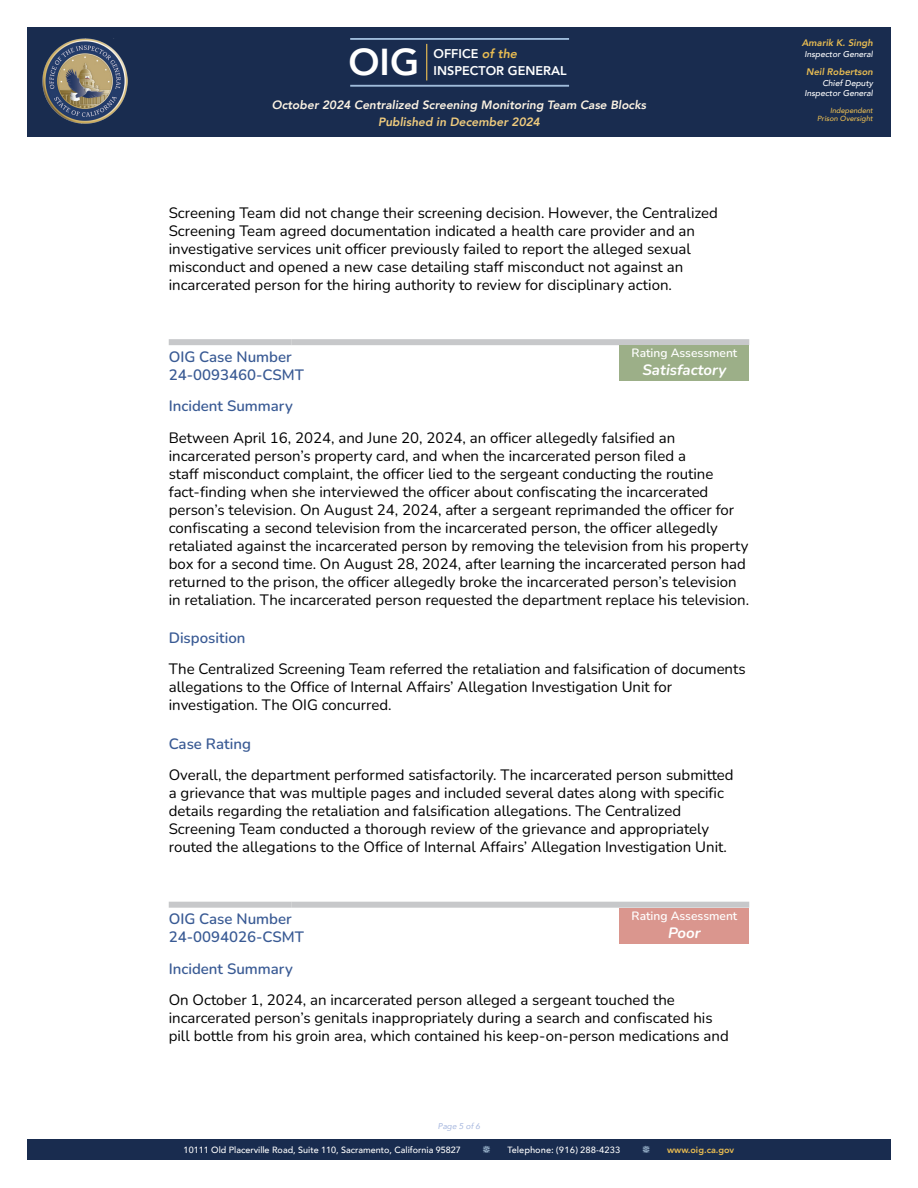
<style>
.page{position:relative;width:918px;height:1188px;background:#fff}
.page>*{position:absolute;margin:0;border:0;box-sizing:border-box;transform-origin:0 0}
.t1{font:800 37.35px "Avenir";color:#fff}
.t2{font:200 15px/18px "Nunito";color:#000}
.t3{font:200 15px/18px "Nunito";color:#395a94}
.t4{font:italic 200 15px "Nunito";color:#fff}
.t5{font:800 12.6px/16.8px "Avenir";color:#fff}
.t6{font:italic 800 12px "Avenir";color:#fdf4e4}
.t7{font:200 12px "Nunito";color:#fff}
.t8{font:italic 800 12px "Avenir";color:#f0cc7e}
.t9{font:italic 800 9.45px "Avenir";color:#e8bc52}
.t10{font:500 9px "Avenir";color:#fff}
.t11{font:500 9px "Avenir Next";color:#fff}
.t12{font:800 9px "Avenir";color:#e9bc51}
.t13{font:italic 500 8.4px/10.2px "Avenir";color:#fff;text-align:right}
.t14{font:italic 8.25px "Avenir";color:#a5b6de}
.t15{font:italic 500 7.35px/8.9px "Avenir";color:#e8bc52;text-align:right}
.s1{font-style:italic;color:#e8bc52}
</style>
<div class="page">
<div style="left:27px;top:1140px;width:864px;height:20px;background:#192c4f"></div>
<div style="left:27px;top:27px;width:864px;height:109px;background:#192c4f"></div>
<hr style="left:426px;top:44px;width:1px;height:36px;background:#e4b952">
<hr style="left:350px;top:85px;width:219px;height:2px;background:#c2e1ff">
<hr style="left:350px;top:38px;width:219px;height:2px;background:#c0e0ff">
<img style="left:42px;top:39px;width:85px;height:85px">
<div style="left:169px;top:339px;width:123px;height:6px;background:#c7c8ca"></div>
<div style="left:292px;top:339px;width:457px;height:6px;background:#c7c8ca"></div>
<div style="left:169px;top:902px;width:123px;height:6px;background:#c7c8ca"></div>
<div style="left:292px;top:902px;width:457px;height:6px;background:#c7c8ca"></div>
<div style="left:620px;top:345px;width:129px;height:36px;background:#9caf88"></div>
<div style="left:620px;top:908px;width:129px;height:35px;background:#da968e"></div>
<h1 class="t1" style="left:348px;top:33px;width:72px">OIG</h1>
<p class="t5" style="left:434px;top:45px;width:135px">OFFICE <span class="s1">of the<br></span>INSPECTOR GENERAL</p>
<p class="t6" style="left:272px;top:97px;width:376px">October 2024 Centralized Screening Monitoring Team Case Blocks</p>
<p class="t8" style="left:378px;top:115px;width:164px">Published in December 2024</p>
<p class="t2" style="left:169px;top:203px;width:551px">Screening Team did not change their screening decision. However, the Centralized Screening Team agreed documentation indicated a health care provider and an investigative services unit officer previously failed to report the alleged sexual misconduct and opened a new case detailing staff misconduct not against an incarcerated person for the hiring authority to review for disciplinary action.</p>
<p class="t7" style="left:632px;top:345px;width:107px">Rating Assessment</p>
<p class="t4" style="left:642px;top:360px;width:86px">Satisfactory</p>
<p class="t3" style="left:169px;top:347px;width:137px">OIG Case Number<br>24-0093460-CSMT</p>
<p class="t3" style="left:169px;top:396px;width:126px">Incident Summary</p>
<p class="t2" style="left:169px;top:428px;width:582px">Between April 16, 2024, and June 20, 2024, an officer allegedly falsified an incarcerated person’s property card, and when the incarcerated person filed a<br>staff misconduct complaint, the officer lied to the sergeant conducting the routine fact-finding when she interviewed the officer about confiscating the incarcerated person’s television. On August 24, 2024, after a sergeant reprimanded the officer for confiscating a second television from the incarcerated person, the officer allegedly retaliated against the incarcerated person by removing the television from his property box for a second time. On August 28, 2024, after learning the incarcerated person had returned to the prison, the officer allegedly broke the incarcerated person’s television in retaliation. The incarcerated person requested the department replace his television.</p>
<p class="t3" style="left:169px;top:628px;width:78px">Disposition</p>
<p class="t2" style="left:169px;top:660px;width:578px">The Centralized Screening Team referred the retaliation and falsification of documents allegations to the Office of Internal Affairs’ Allegation Investigation Unit for investigation. The OIG concurred.</p>
<p class="t3" style="left:169px;top:734px;width:84px">Case Rating</p>
<p class="t2" style="left:169px;top:765px;width:566px">Overall, the department performed satisfactorily. The incarcerated person submitted a grievance that was multiple pages and included several dates along with specific details regarding the retaliation and falsification allegations. The Centralized Screening Team conducted a thorough review of the grievance and appropriately routed the allegations to the Office of Internal Affairs’ Allegation Investigation Unit.</p>
<p class="t7" style="left:632px;top:907px;width:107px">Rating Assessment</p>
<p class="t4" style="left:668px;top:922px;width:34px">Poor</p>
<p class="t3" style="left:169px;top:909px;width:137px">OIG Case Number<br>24-0094026-CSMT</p>
<p class="t3" style="left:169px;top:959px;width:126px">Incident Summary</p>
<p class="t2" style="left:169px;top:990px;width:562px">On October 1, 2024, an incarcerated person alleged a sergeant touched the incarcerated person’s genitals inappropriately during a search and confiscated his pill bottle from his groin area, which contained his keep-on-person medications and</p>
<p class="t14" style="left:438px;top:1121px;width:44px">Page 5 of 6</p>
<p class="t10" style="left:184px;top:1142px;width:279px">10111 Old Placerville Road, Suite 110, Sacramento, California 95827</p>
<p class="t11" style="left:507px;top:1142px;width:115px">Telephone: (916) 288-4233</p>
<p class="t12" style="left:667px;top:1142px;width:69px">www.oig.ca.gov</p>
<p class="t9" style="left:802px;top:37px;width:73px">Amarik K. Singh</p>
<p class="t13" style="left:805px;top:49px;width:70px">Inspector General</p>
<p class="t9" style="left:806px;top:66px;width:68px">Neil Robertson</p>
<p class="t13" style="left:805px;top:78px;width:70px">Chief Deputy<br>Inspector General</p>
<p class="t15" style="left:817px;top:106px;width:57px">Independent<br>Prison Oversight</p>
</div>
